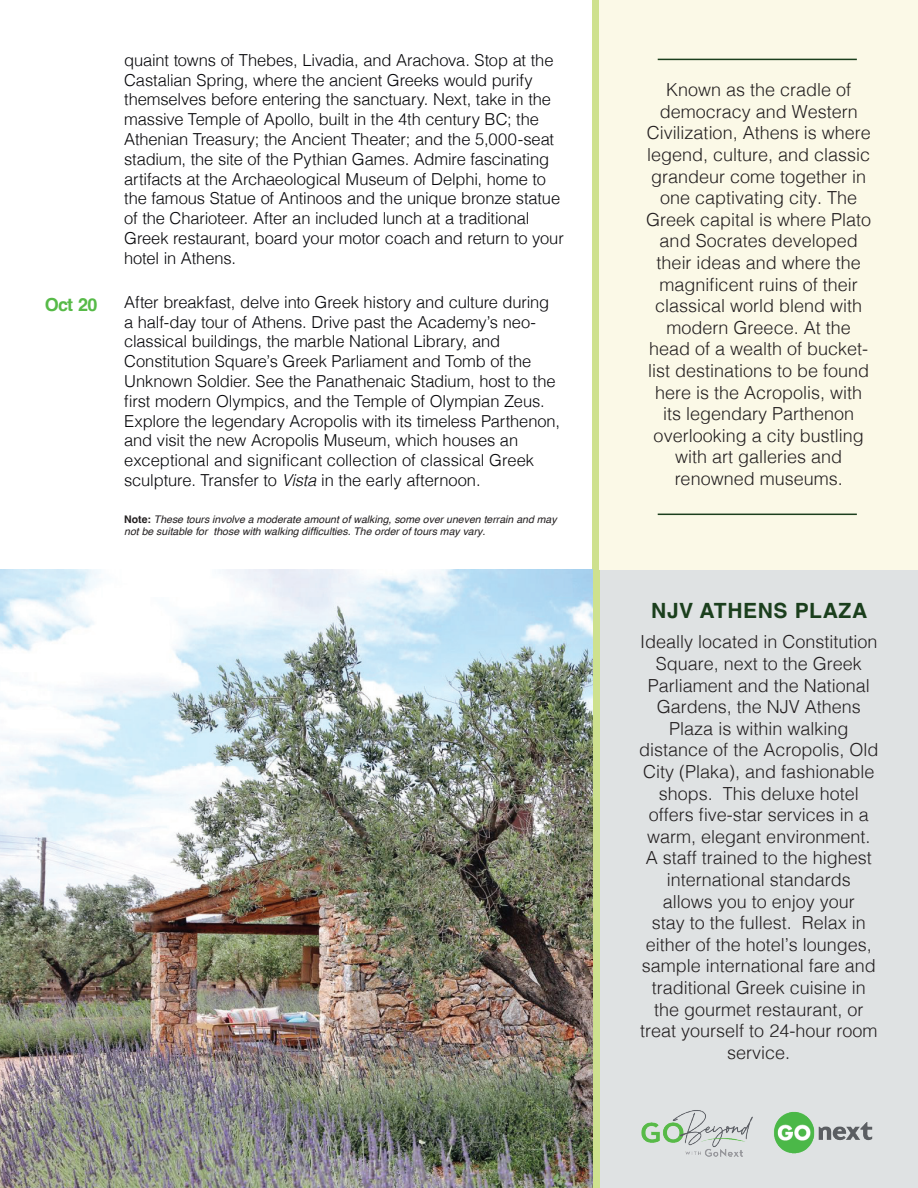
<style>
.page{position:relative;width:918px;height:1188px;background:#fff}
.page>*{position:absolute;margin:0;border:0;box-sizing:border-box;transform-origin:0 0}
.t1{font:700 21px "Helvetica";letter-spacing:.03em;color:#1b3f1d}
.t2{font:300 18px/21.6px "Helvetica";color:#231f20;text-align:center}
.t3{font:700 18px "Helvetica";color:#57ba48}
.t4{font:300 16.5px/19.8px "Helvetica";letter-spacing:-.01em;color:#060609}
.t5{font:italic 10.5px/12px "Helvetica";color:#231f20}
.s1{font-style:italic}
.s2{font-weight:700;font-style:normal}
</style>
<div class="page">
<div style="left:600px;top:569px;width:318px;height:619px;background:#dfe2e3"></div>
<div style="left:593px;top:0;width:7px;height:1188px;background:#cee18e"></div>
<img style="left:641px;top:1110px;width:112px;height:47px">
<img style="left:774px;top:1112px;width:99px;height:42px">
<div style="left:599px;top:0;width:319px;height:569px;background:#fbf9e7"></div>
<img style="left:0;top:569px;width:593px;height:619px">
<hr style="left:658px;top:59px;width:199px;height:1px;background:#1b3f1d">
<hr style="left:658px;top:514px;width:199px;height:1px;background:#1b3f1d">
<p class="t3" style="left:45px;top:293px;width:54px">Oct 20</p>
<p class="t4" style="left:124px;top:49px;width:441px">quaint towns of Thebes, Livadia, and Arachova. Stop at the Castalian Spring, where the ancient Greeks would purify themselves before entering the sanctuary. Next, take in the massive Temple of Apollo, built in the 4th century BC; the Athenian Treasury; the Ancient Theater; and the 5,000-seat stadium, the site of the Pythian Games. Admire fascinating artifacts at the Archaeological Museum of Delphi, home to the famous Statue of Antinoos and the unique bronze statue of the Charioteer. After an included lunch at a traditional Greek restaurant, board your motor coach and return to your hotel in Athens.</p>
<p class="t4" style="left:124px;top:291px;width:437px">After breakfast, delve into Greek history and culture during a half-day tour of Athens. Drive past the Academy’s neo&shy;classical buildings, the marble National Library, and Constitution Square’s Greek Parliament and Tomb of the Unknown Soldier. See the Panathenaic Stadium, host to the first modern Olympics, and the Temple of Olympian Zeus.<br>Explore the legendary Acropolis with its timeless Parthenon, and visit the new Acropolis Museum, which houses an exceptional and significant collection of classical Greek sculpture. Transfer to <span class="s1">Vista</span> in the early afternoon.</p>
<p class="t5" style="left:124px;top:513px;width:434px"><span class="s2">Note:</span> These tours involve a moderate amount of walking, some over uneven terrain and may not be suitable for those with walking difficulties. The order of tours may vary.</p>
<p class="t2" style="left:646px;top:78px;width:227px">Known as the cradle of democracy and Western<br>Civilization, Athens is where legend, culture, and classic grandeur come together in one captivating city. The<br>Greek capital is where Plato and Socrates developed their ideas and where the magnificent ruins of their classical world blend with modern Greece. At the head of a wealth of bucket&shy;list destinations to be found here is the Acropolis, with its legendary Parthenon overlooking a city bustling with art galleries and renowned museums.</p>
<p class="t1" style="left:651px;top:598px;width:217px">NJV ATHENS PLAZA</p>
<p class="t2" style="left:639px;top:630px;width:241px">Ideally located in Constitution<br>Square, next to the Greek<br>Parliament and the National<br>Gardens, the NJV Athens<br>Plaza is within walking distance of the Acropolis, Old<br>City (Plaka), and fashionable shops. This deluxe hotel offers five-star services in a warm, elegant environment.<br>A staff trained to the highest international standards<br>allows you to enjoy your<br>stay to the fullest. Relax in either of the hotel’s lounges, sample international fare and traditional Greek cuisine in the gourmet restaurant, or treat yourself to 24-hour room service.</p>
</div>
